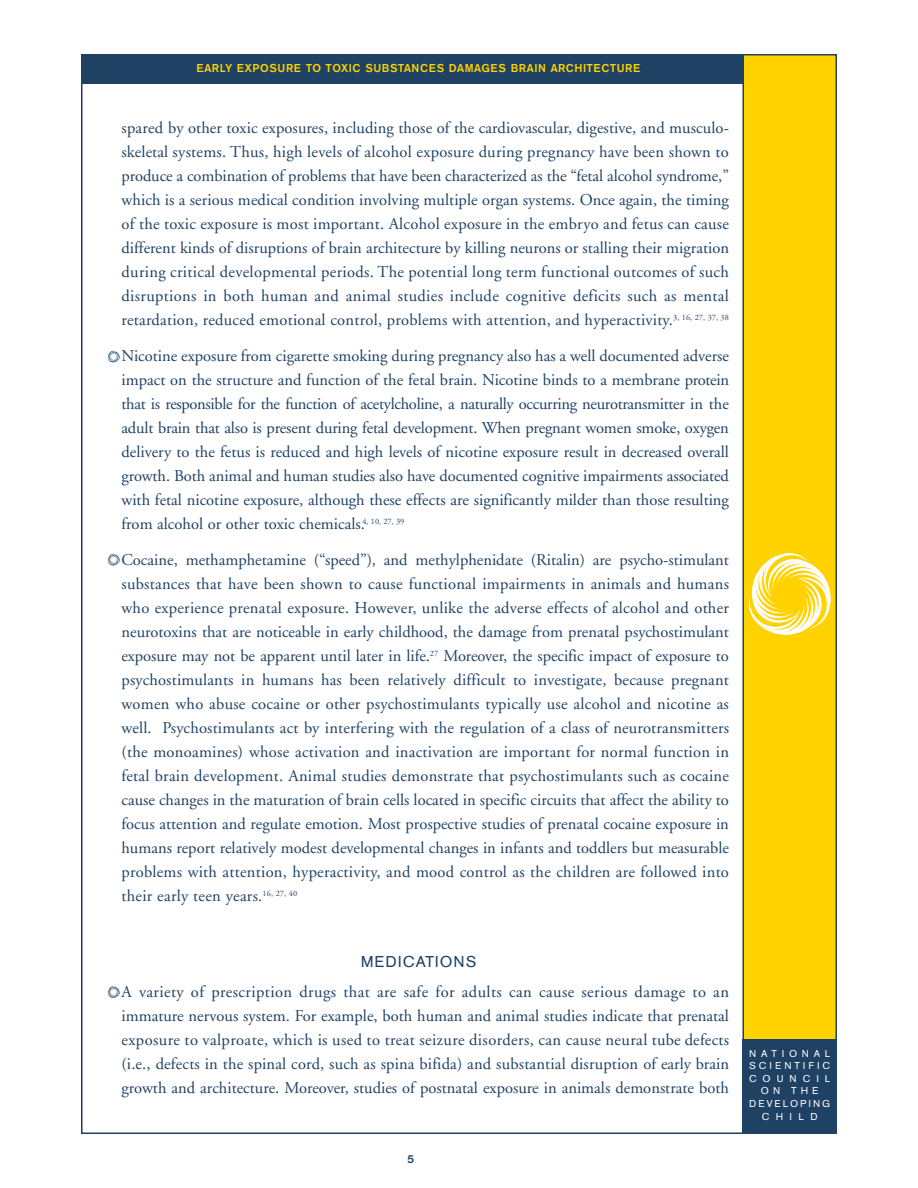
<style>
.page{position:relative;width:918px;height:1188px;background:#fff}
.page>*{position:absolute;margin:0;border:0;box-sizing:border-box;transform-origin:0 0}
.t1{font:16.5px/24px "Adobe Garamond";color:#1e4164;text-align:justify}
.t2{font:16.5px "A Grotesk Rgl";letter-spacing:.055em;color:#1e4164}
.t3{font:12px "A Grotesk Mdm";letter-spacing:.05em;color:#ffd200}
.t4{font:12px "A Grotesk Mdm";color:#1e4164}
.t5{font:10.5px/12.6px "A Grotesk Rgl";letter-spacing:.39em;color:#fff;text-align:center}
</style>
<div class="page">
<div style="left:81px;top:56px;width:661px;height:28px;background:#1e4164"></div>
<div style="left:743px;top:55px;width:93px;height:1078px;background:#ffd200"></div>
<svg style="left:749px;top:553px;width:81px;height:82px"></svg>
<div style="left:742px;top:54px;width:95px;height:1080px;border:2px solid #1e4164"></div>
<div style="left:742px;top:1040px;width:95px;height:94px;background:#1e4164"></div>
<svg style="left:108px;top:351px;width:11px;height:11px"></svg>
<svg style="left:108px;top:554px;width:11px;height:11px"></svg>
<svg style="left:108px;top:986px;width:11px;height:12px"></svg>
<p class="t3" style="left:197px;top:63px;width:445px">EARLY EXPOSURE TO TOXIC SUBSTANCES DAMAGES BRAIN ARCHITECTURE</p>
<p class="t1" style="left:122px;top:118px;width:609px">spared by other toxic exposures, including those of the cardiovascular, digestive, and musculo&shy;skeletal systems. Thus, high levels of alcohol exposure during pregnancy have been shown to produce a combination of problems that have been characterized as the “fetal alcohol syndrome,” which is a serious medical condition involving multiple organ systems. Once again, the timing of the toxic exposure is most important. Alcohol exposure in the embryo and fetus can cause different kinds of disruptions of brain architecture by killing neurons or stalling their migration during critical developmental periods. The potential long term functional outcomes of such disruptions in both human and animal studies include cognitive deficits such as mental retardation, reduced emotional control, problems with attention, and hyperactivity.<sup>3,</sup> <sup>16,</sup> <sup>27,</sup> <sup>37,</sup> <sup>38</sup></p>
<p class="t1" style="left:122px;top:346px;width:609px">Nicotine exposure from cigarette smoking during pregnancy also has a well documented adverse impact on the structure and function of the fetal brain. Nicotine binds to a membrane protein that is responsible for the function of acetylcholine, a naturally occurring neurotransmitter in the adult brain that also is present during fetal development. When pregnant women smoke, oxygen delivery to the fetus is reduced and high levels of nicotine exposure result in decreased overall growth. Both animal and human studies also have documented cognitive impairments associated with fetal nicotine exposure, although these effects are significantly milder than those resulting from alcohol or other toxic chemicals.<sup>4,</sup> <sup>10,</sup> <sup>27,</sup> <sup>39</sup></p>
<p class="t1" style="left:122px;top:550px;width:609px">Cocaine, methamphetamine (“speed”), and methylphenidate (Ritalin) are psycho-stimulant substances that have been shown to cause functional impairments in animals and humans who experience prenatal exposure. However, unlike the adverse effects of alcohol and other neurotoxins that are noticeable in early childhood, the damage from prenatal psychostimulant exposure may not be apparent until later in life.<sup>27</sup> Moreover, the specific impact of exposure to psychostimulants in humans has been relatively difficult to investigate, because pregnant women who abuse cocaine or other psychostimulants typically use alcohol and nicotine as well. Psychostimulants act by interfering with the regulation of a class of neurotransmitters (the monoamines) whose activation and inactivation are important for normal function in fetal brain development. Animal studies demonstrate that psychostimulants such as cocaine cause changes in the maturation of brain cells located in specific circuits that affect the ability to focus attention and regulate emotion. Most prospective studies of prenatal cocaine exposure in humans report relatively modest developmental changes in infants and toddlers but measurable problems with attention, hyperactivity, and mood control as the children are followed into their early teen years.<sup>16,</sup> <sup>27,</sup> <sup>40</sup></p>
<p class="t2" style="left:361px;top:955px;width:117px">MEDICATIONS</p>
<p class="t1" style="left:121px;top:982px;width:609px">A variety of prescription drugs that are safe for adults can cause serious damage to an immature nervous system. For example, both human and animal studies indicate that prenatal exposure to valproate, which is used to treat seizure disorders, can cause neural tube defects (i.e., defects in the spinal cord, such as spina bifida) and substantial disruption of early brain growth and architecture. Moreover, studies of postnatal exposure in animals demonstrate both</p>
<p class="t4" style="left:407px;top:1155px;width:9px">5</p>
<p class="t5" style="left:749px;top:1048px;width:83px">NATIONAL<br>SCIENTIFIC<br>COUNCIL<br>ON THE<br>DEVELOPING<br>CHILD</p>
</div>
